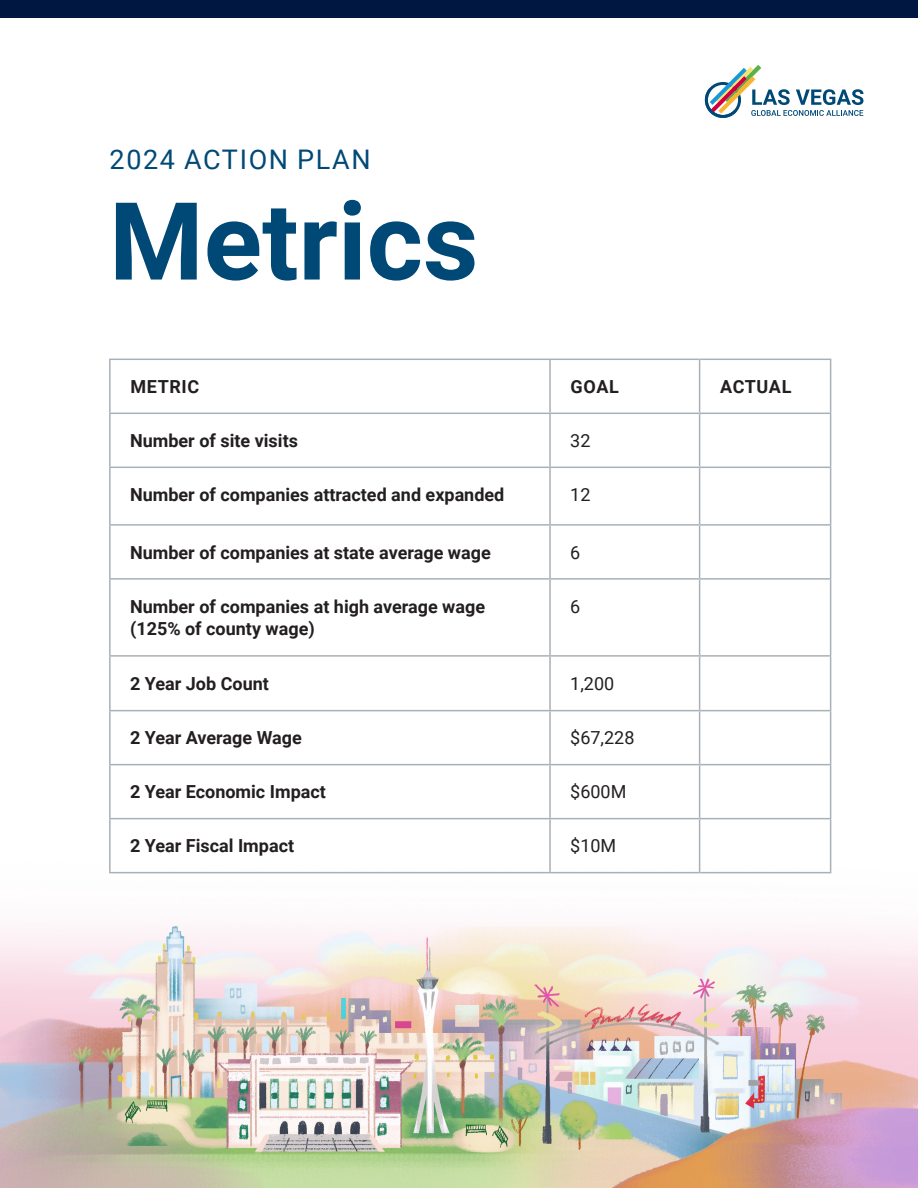
<style>
.page{position:relative;width:918px;height:1188px;background:#fff}
.page>*{position:absolute;margin:0;border:0;box-sizing:border-box;transform-origin:0 0}
.main_header{font:700 108px "Roboto";color:#004976}
.subhead_small{font:27px "Roboto";letter-spacing:.06em;color:#004976}
.t1{font:700 18px/22.5px "Roboto";color:#231f20}
.t2{font:18px "Roboto";color:#231f20}
</style>
<div class="page">
<div style="left:0;top:0;width:918px;height:17px;background:#001741"></div>
<svg style="left:705px;top:65px;width:158px;height:53px"></svg>
<img style="left:1px;top:479px;width:917px;height:709px">
<hr style="left:109px;top:359px;width:441px;height:1px;background:#a8b1b7">
<hr style="left:109px;top:360px;width:2px;height:53px;background:#a8b1b7">
<hr style="left:550px;top:359px;width:150px;height:1px;background:#a8b1b7">
<hr style="left:549px;top:360px;width:2px;height:53px;background:#a8b1b7">
<hr style="left:700px;top:359px;width:131px;height:1px;background:#a8b1b7">
<hr style="left:699px;top:360px;width:1px;height:53px;background:#a8b1b7">
<hr style="left:830px;top:360px;width:1px;height:53px;background:#a8b1b7">
<hr style="left:109px;top:413px;width:441px;height:1px;background:#a8b1b7">
<hr style="left:109px;top:414px;width:2px;height:53px;background:#a8b1b7">
<hr style="left:550px;top:413px;width:150px;height:1px;background:#a8b1b7">
<hr style="left:549px;top:414px;width:2px;height:53px;background:#a8b1b7">
<hr style="left:700px;top:413px;width:131px;height:1px;background:#a8b1b7">
<hr style="left:699px;top:414px;width:1px;height:53px;background:#a8b1b7">
<hr style="left:830px;top:414px;width:1px;height:53px;background:#a8b1b7">
<hr style="left:109px;top:467px;width:441px;height:1px;background:#a8b1b7">
<hr style="left:109px;top:468px;width:2px;height:56px;background:#a8b1b7">
<hr style="left:550px;top:467px;width:150px;height:1px;background:#a8b1b7">
<hr style="left:549px;top:468px;width:2px;height:56px;background:#a8b1b7">
<hr style="left:700px;top:467px;width:131px;height:1px;background:#a8b1b7">
<hr style="left:699px;top:468px;width:1px;height:56px;background:#a8b1b7">
<hr style="left:830px;top:468px;width:1px;height:56px;background:#a8b1b7">
<hr style="left:109px;top:524px;width:441px;height:2px;background:#a8b1b7">
<hr style="left:109px;top:526px;width:2px;height:52px;background:#a8b1b7">
<hr style="left:550px;top:524px;width:150px;height:2px;background:#a8b1b7">
<hr style="left:549px;top:526px;width:2px;height:52px;background:#a8b1b7">
<hr style="left:700px;top:524px;width:131px;height:2px;background:#a8b1b7">
<hr style="left:699px;top:526px;width:1px;height:52px;background:#a8b1b7">
<hr style="left:830px;top:526px;width:1px;height:52px;background:#a8b1b7">
<hr style="left:109px;top:578px;width:441px;height:2px;background:#a8b1b7">
<hr style="left:109px;top:580px;width:2px;height:75px;background:#a8b1b7">
<hr style="left:550px;top:578px;width:150px;height:2px;background:#a8b1b7">
<hr style="left:549px;top:580px;width:2px;height:75px;background:#a8b1b7">
<hr style="left:700px;top:578px;width:131px;height:2px;background:#a8b1b7">
<hr style="left:699px;top:580px;width:1px;height:75px;background:#a8b1b7">
<hr style="left:830px;top:580px;width:1px;height:75px;background:#a8b1b7">
<hr style="left:109px;top:655px;width:441px;height:2px;background:#a8b1b7">
<hr style="left:109px;top:657px;width:2px;height:53px;background:#a8b1b7">
<hr style="left:550px;top:655px;width:150px;height:2px;background:#a8b1b7">
<hr style="left:549px;top:657px;width:2px;height:53px;background:#a8b1b7">
<hr style="left:700px;top:655px;width:131px;height:2px;background:#a8b1b7">
<hr style="left:699px;top:657px;width:1px;height:53px;background:#a8b1b7">
<hr style="left:830px;top:657px;width:1px;height:53px;background:#a8b1b7">
<hr style="left:109px;top:710px;width:441px;height:1px;background:#a8b1b7">
<hr style="left:109px;top:711px;width:2px;height:53px;background:#a8b1b7">
<hr style="left:550px;top:710px;width:150px;height:1px;background:#a8b1b7">
<hr style="left:549px;top:711px;width:2px;height:53px;background:#a8b1b7">
<hr style="left:700px;top:710px;width:131px;height:1px;background:#a8b1b7">
<hr style="left:699px;top:711px;width:1px;height:53px;background:#a8b1b7">
<hr style="left:830px;top:711px;width:1px;height:53px;background:#a8b1b7">
<hr style="left:109px;top:764px;width:441px;height:1px;background:#a8b1b7">
<hr style="left:109px;top:765px;width:2px;height:53px;background:#a8b1b7">
<hr style="left:550px;top:764px;width:150px;height:1px;background:#a8b1b7">
<hr style="left:549px;top:765px;width:2px;height:53px;background:#a8b1b7">
<hr style="left:700px;top:764px;width:131px;height:1px;background:#a8b1b7">
<hr style="left:699px;top:765px;width:1px;height:53px;background:#a8b1b7">
<hr style="left:830px;top:765px;width:1px;height:53px;background:#a8b1b7">
<hr style="left:109px;top:818px;width:441px;height:1px;background:#a8b1b7">
<hr style="left:109px;top:819px;width:2px;height:53px;background:#a8b1b7">
<hr style="left:550px;top:818px;width:150px;height:1px;background:#a8b1b7">
<hr style="left:549px;top:819px;width:2px;height:53px;background:#a8b1b7">
<hr style="left:700px;top:818px;width:131px;height:1px;background:#a8b1b7">
<hr style="left:699px;top:819px;width:1px;height:53px;background:#a8b1b7">
<hr style="left:830px;top:819px;width:1px;height:53px;background:#a8b1b7">
<hr style="left:109px;top:872px;width:441px;height:1px;background:#a8b1b7">
<hr style="left:550px;top:872px;width:150px;height:1px;background:#a8b1b7">
<hr style="left:700px;top:872px;width:131px;height:1px;background:#a8b1b7">
<p class="subhead_small" style="left:110px;top:141px;width:263px">2024 ACTION PLAN</p>
<p class="main_header" style="left:109px;top:165px;width:371px">Metrics</p>
<p class="t1" style="left:130px;top:375px;width:70px">METRIC</p>
<p class="t1" style="left:571px;top:375px;width:50px">GOAL</p>
<p class="t1" style="left:720px;top:375px;width:73px">ACTUAL</p>
<p class="t1" style="left:130px;top:429px;width:169px">Number of site visits</p>
<p class="t2" style="left:570px;top:428px;width:22px">32</p>
<p class="t1" style="left:130px;top:483px;width:376px">Number of companies attracted and expanded</p>
<p class="t2" style="left:570px;top:482px;width:22px">12</p>
<p class="t1" style="left:130px;top:540px;width:362px">Number of companies at state average wage</p>
<p class="t2" style="left:570px;top:540px;width:12px">6</p>
<p class="t1" style="left:130px;top:594px;width:357px">Number of companies at high average wage (125% of county wage)</p>
<p class="t2" style="left:570px;top:594px;width:12px">6</p>
<p class="t1" style="left:130px;top:671px;width:140px">2 Year Job Count</p>
<p class="t2" style="left:570px;top:671px;width:45px">1,200</p>
<p class="t1" style="left:130px;top:726px;width:173px">2 Year Average Wage</p>
<p class="t2" style="left:570px;top:725px;width:66px">$67,228</p>
<p class="t1" style="left:130px;top:780px;width:197px">2 Year Economic Impact</p>
<p class="t2" style="left:570px;top:779px;width:58px">$600M</p>
<p class="t1" style="left:130px;top:834px;width:166px">2 Year Fiscal Impact</p>
<p class="t2" style="left:570px;top:833px;width:48px">$10M</p>
</div>
